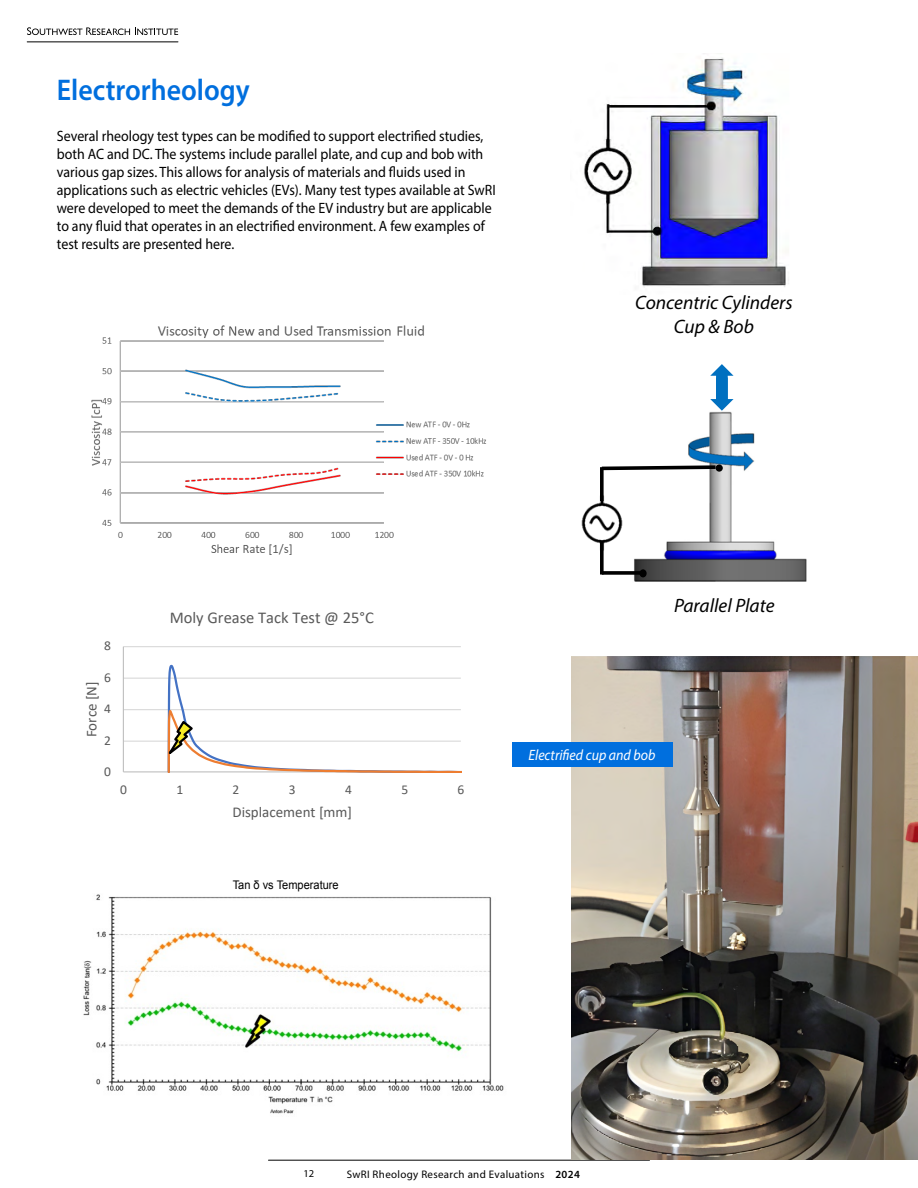
<style>
.page{position:relative;width:918px;height:1188px;background:#fff}
.page>*{position:absolute;margin:0;border:0;box-sizing:border-box;transform-origin:0 0}
.t1{font:600 30px "Myriad Pro";color:#006fde;scale:.93 1}
.t2{font:italic 19.5px/24px "Myriad Pro";color:#000;text-align:center}
.t3{font:16.5px "Calibri";color:#595959}
.t4{font:15px/18px "Myriad Pro";color:#000;scale:.93 1}
.t5{font:15px "Calibri";color:#595959}
.t6{font:italic 15px "Myriad Pro";color:#fff;scale:.93 1}
.t7{font:13.5px "Calibri";color:#595959}
.t8{font:11.85px "Arial";color:#000;scale:.93 1}
.t9{font:10.95px "Myriad Pro";letter-spacing:.03em;color:#000}
.t10{font:10.5px "Myriad Pro";color:#000}
.s1{font-weight:600}
</style>
<div class="page">
<hr style="left:268px;top:1160px;width:382px;height:1px;background:#000">
<hr style="left:27px;top:42px;width:151px;height:1px;background:#000">
<svg style="left:27px;top:27px;width:151px;height:8px"></svg>
<img style="left:91px;top:325px;width:395px;height:230px">
<img style="left:571px;top:657px;width:347px;height:503px">
<img style="left:634px;top:411px;width:173px;height:171px">
<svg style="left:710px;top:364px;width:24px;height:47px"></svg>
<svg style="left:601px;top:464px;width:117px;height:8px"></svg>
<img style="left:581px;top:497px;width:42px;height:52px">
<svg style="left:604px;top:571px;width:35px;height:4px"></svg>
<svg style="left:600px;top:467px;width:4px;height:34px"></svg>
<svg style="left:600px;top:541px;width:4px;height:34px"></svg>
<div style="left:716px;top:464px;width:7px;height:8px;background:#000;border-radius:50%"></div>
<div style="left:639px;top:569px;width:8px;height:8px;background:#000;border-radius:50%"></div>
<img style="left:584px;top:53px;width:205px;height:235px">
<img style="left:83px;top:894px;width:421px;height:220px">
<div style="left:512px;top:742px;width:160px;height:24px;background:#006fde"></div>
<hr style="left:123px;top:741px;width:338px;height:1px;background:#d9d9d9">
<hr style="left:123px;top:709px;width:338px;height:1px;background:#d9d9d9">
<hr style="left:123px;top:678px;width:338px;height:1px;background:#d9d9d9">
<hr style="left:123px;top:646px;width:338px;height:1px;background:#d9d9d9">
<hr style="left:123px;top:647px;width:1px;height:125px;background:#bfbfbf">
<hr style="left:123px;top:771px;width:338px;height:1px;background:#bfbfbf">
<svg style="left:161px;top:664px;width:301px;height:109px"></svg>
<h1 class="t1" style="left:57px;top:70px;width:209px">Electrorheology</h1>
<p class="t4" style="left:57px;top:127px;width:473px">Several rheology test types can be modified to support electrified studies, both AC and DC. The systems include parallel plate, and cup and bob with various gap sizes. This allows for analysis of materials and fluids used in applications such as electric vehicles (EVs). Many test types available at SwRI were developed to meet the demands of the EV industry but are applicable to any fluid that operates in an electrified environment. A few examples of test results are presented here.</p>
<h2 class="t2" style="left:635px;top:290px;width:159px">Concentric Cylinders<br>Cup &amp; Bob</h2>
<p class="t7" style="left:104px;top:637px;width:8px">8</p>
<p class="t7" style="left:104px;top:668px;width:8px">6</p>
<p class="t5" style="left:81px;top:737px;width:58px;rotate:-90deg">Force [N]</p>
<p class="t7" style="left:104px;top:700px;width:8px">4</p>
<p class="t7" style="left:104px;top:731px;width:8px">2</p>
<p class="t7" style="left:104px;top:763px;width:8px">0</p>
<p class="t3" style="left:170px;top:606px;width:206px">Moly Grease Tack Test @ 25°C</p>
<p class="t7" style="left:120px;top:781px;width:8px">0</p>
<p class="t7" style="left:176px;top:781px;width:8px">1</p>
<p class="t7" style="left:233px;top:781px;width:8px">2</p>
<p class="t7" style="left:289px;top:781px;width:8px">3</p>
<p class="t7" style="left:345px;top:781px;width:8px">4</p>
<p class="t7" style="left:401px;top:781px;width:8px">5</p>
<p class="t7" style="left:458px;top:781px;width:8px">6</p>
<p class="t5" style="left:232px;top:802px;width:121px">Displacement [mm]</p>
<p class="t8" style="left:233px;top:877px;width:116px">Tan δ vs Temperature</p>
<h2 class="t2" style="left:674px;top:593px;width:102px">Parallel Plate</h2>
<p class="t6" style="left:529px;top:745px;width:138px">Electrified cup and bob</p>
<p class="t10" style="left:303px;top:1167px;width:12px">12</p>
<p class="t9" style="left:347px;top:1167px;width:235px">SwRI Rheology Research and Evaluations <span class="s1">2024</span></p>
</div>
